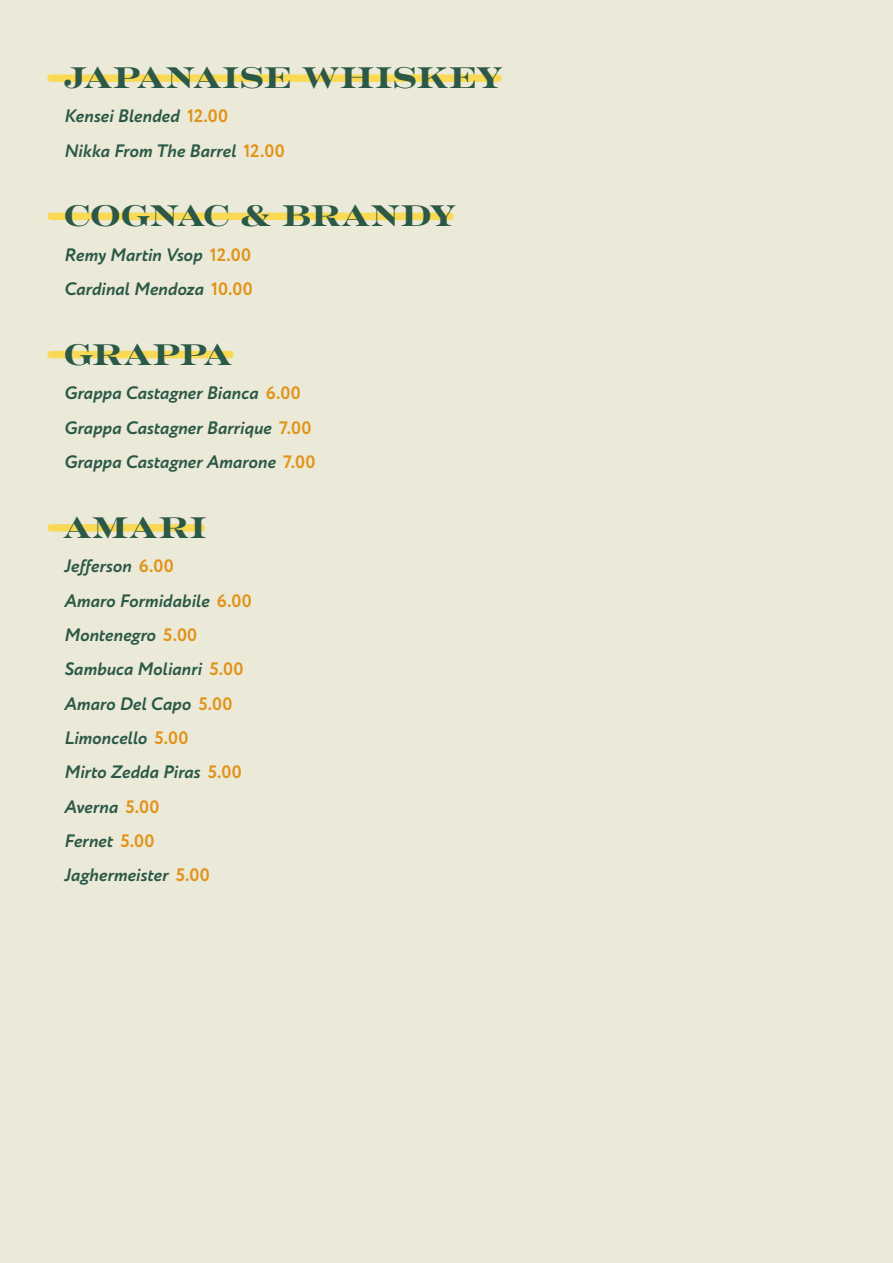
<style>
.page{position:relative;width:893px;height:1263px;background:#ebe9d7}
.page>*{position:absolute;margin:0;border:0;box-sizing:border-box;transform-origin:0 0}
.t1{font:30px "Rosella Solid";letter-spacing:.005em;color:#2c5947}
.t2{font:30px "Rosella Solid";letter-spacing:-.015em;color:#2c5947}
.t3{font:italic 700 18px/34.3px "Circe";letter-spacing:-.005em;color:#2c5947}
.s1{font-style:normal;color:#e29217}
</style>
<div class="page">
<div style="left:51px;top:74px;width:447px;height:8px;background:#fada55"></div>
<div style="left:51px;top:213px;width:399px;height:7px;background:#fada55"></div>
<div style="left:51px;top:351px;width:179px;height:7px;background:#fada55"></div>
<div style="left:51px;top:524px;width:150px;height:8px;background:#fada55"></div>
<h1 class="t1" style="left:64px;top:51px;width:440px">JAPANAISE WHISKEY</h1>
<p class="t3" style="left:64px;top:100px;width:222px">Kensei Blended <span class="s1">12.00<br></span>Nikka From The Barrel <span class="s1">12.00</span></p>
<h1 class="t2" style="left:64px;top:190px;width:393px">COGNAC &amp; BRANDY</h1>
<p class="t3" style="left:64px;top:238px;width:190px">Remy Martin Vsop <span class="s1">12.00<br></span>Cardinal Mendoza <span class="s1">10.00</span></p>
<h1 class="t1" style="left:64px;top:328px;width:169px">GRAPPA</h1>
<p class="t3" style="left:64px;top:377px;width:253px">Grappa Castagner Bianca <span class="s1">6.00<br></span>Grappa Castagner Barrique <span class="s1">7.00<br></span>Grappa Castagner Amarone <span class="s1">7.00</span></p>
<h1 class="t1" style="left:64px;top:501px;width:145px">AMARI</h1>
<p class="t3" style="left:64px;top:550px;width:190px">Jefferson <span class="s1">6.00<br></span>Amaro Formidabile <span class="s1">6.00<br></span>Montenegro <span class="s1">5.00<br></span>Sambuca Molianri <span class="s1">5.00<br></span>Amaro Del Capo <span class="s1">5.00<br></span>Limoncello <span class="s1">5.00<br></span>Mirto Zedda Piras <span class="s1">5.00<br></span>Averna <span class="s1">5.00<br></span>Fernet <span class="s1">5.00<br></span>Jaghermeister <span class="s1">5.00</span></p>
</div>
